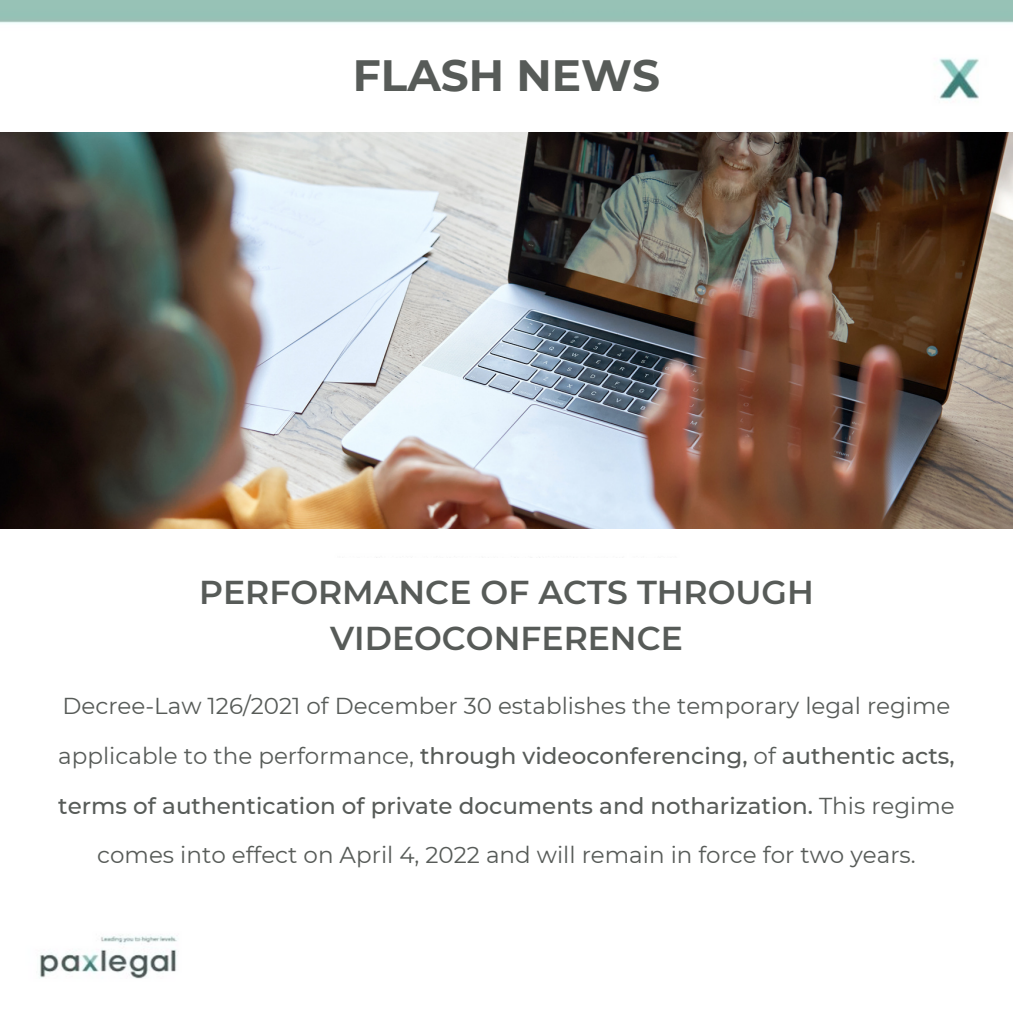
<style>
.page{position:relative;width:1013px;height:1013px;background:#fff}
.page>*{position:absolute;margin:0;border:0;box-sizing:border-box;transform-origin:0 0}
.t1{font:700 43.75px "Montserrat";color:#575b58}
.t2{font:600 33px/46px "Montserrat";color:#575b58;text-align:center}
.t3{font:23px/49.8px "Montserrat";color:#575b58;text-align:center}
.s1{font-weight:500}
</style>
<div class="page">
<img style="left:0;top:0;width:1012px;height:979px">
<div style="left:130px;top:558px;width:782px;height:354px;background:#fff"></div>
<img style="left:0;top:132px;width:1012px;height:396px">
<div style="left:297px;top:37px;width:447px;height:95px;background:#fff"></div>
<p class="t1" style="left:353px;top:48px;width:308px">FLASH NEWS</p>
<p class="t2" style="left:199px;top:569px;width:616px">PERFORMANCE OF ACTS THROUGH<br>VIDEOCONFERENCE</p>
<p class="t3" style="left:58px;top:681px;width:898px">Decree-Law 126/2021 of December 30 establishes the temporary legal regime applicable to the performance, <span class="s1">through videoconferencing,</span> of <span class="s1">authentic acts, terms of authentication of private documents and notharization.</span> This regime comes into effect on April 4, 2022 and will remain in force for two years.</p>
</div>
